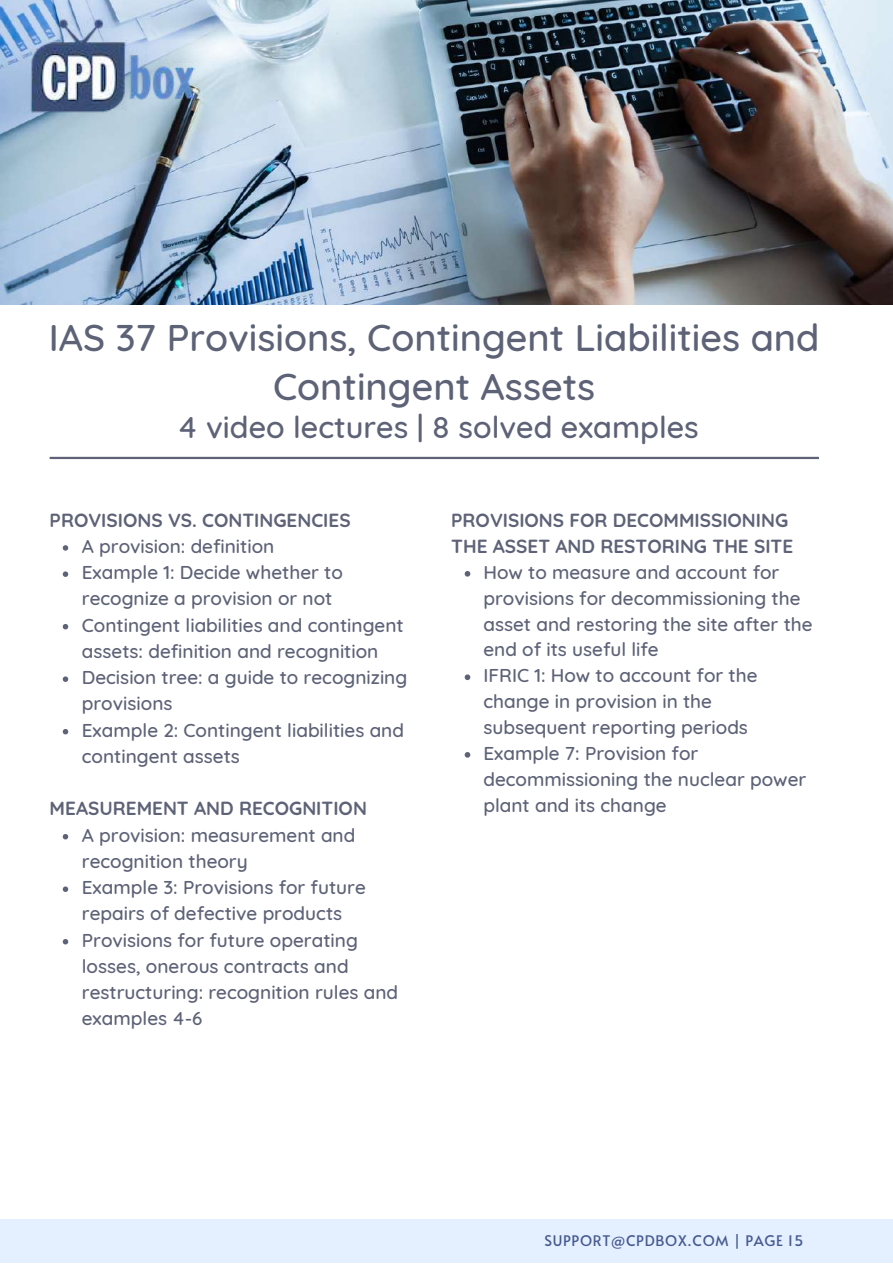
<style>
.page{position:relative;width:893px;height:1264px;background:#fff}
.page>*{position:absolute;margin:0;border:0;box-sizing:border-box;transform-origin:0 0}
.t1{font:500 37.95px/49.2px "Quicksand";color:#5d6277;text-align:center}
.t2{font:500 30.6px "Quicksand";color:#5d6277}
.t3{font:500 18.9px/26.2px "Quicksand";color:#5d6277}
.t4{font:700 18.9px/25.8px "Quicksand";color:#5d6277}
.t5{font:14.55px "Alata";letter-spacing:.05em;color:#465a91}
</style>
<div class="page">
<div style="left:0;top:1218px;width:892px;height:44px;background:#e4efff"></div>
<img style="left:0;top:0;width:892px;height:305px">
<svg style="left:63px;top:545px;width:5px;height:5px"></svg>
<svg style="left:63px;top:571px;width:5px;height:6px"></svg>
<svg style="left:63px;top:624px;width:5px;height:5px"></svg>
<svg style="left:63px;top:676px;width:5px;height:6px"></svg>
<svg style="left:63px;top:729px;width:5px;height:5px"></svg>
<svg style="left:63px;top:834px;width:5px;height:5px"></svg>
<svg style="left:63px;top:886px;width:5px;height:6px"></svg>
<svg style="left:63px;top:939px;width:5px;height:5px"></svg>
<hr style="left:50px;top:457px;width:768px;height:2px;background:#5d6277">
<svg style="left:464px;top:571px;width:6px;height:5px"></svg>
<svg style="left:464px;top:674px;width:6px;height:6px"></svg>
<svg style="left:464px;top:752px;width:6px;height:5px"></svg>
<img style="left:25px;top:18px;width:176px;height:96px">
<h1 class="t1" style="left:49px;top:312px;width:772px">IAS 37 Provisions, Contingent Liabilities and<br>Contingent Assets</h1>
<h2 class="t2" style="left:178px;top:407px;width:522px">4 video lectures | 8 solved examples</h2>
<p class="t4" style="left:50px;top:506px;width:302px">PROVISIONS VS. CONTINGENCIES</p>
<p class="t3" style="left:82px;top:532px;width:327px">A provision: definition<br>Example 1: Decide whether to recognize a provision or not<br>Contingent liabilities and contingent assets: definition and recognition<br>Decision tree: a guide to recognizing provisions<br>Example 2: Contingent liabilities and contingent assets</p>
<p class="t4" style="left:50px;top:795px;width:319px">MEASUREMENT AND RECOGNITION</p>
<p class="t3" style="left:82px;top:821px;width:318px">A provision: measurement and recognition theory<br>Example 3: Provisions for future repairs of defective products<br>Provisions for future operating losses, onerous contracts and restructuring: recognition rules and examples 4-6</p>
<p class="t4" style="left:451px;top:507px;width:343px">PROVISIONS FOR DECOMMISSIONING<br>THE ASSET AND RESTORING THE SITE</p>
<p class="t3" style="left:483px;top:559px;width:331px;line-height:25.8px">How to measure and account for provisions for decommissioning the asset and restoring the site after the end of its useful life<br>IFRIC 1: How to account for the change in provision in the subsequent reporting periods<br>Example 7: Provision for decommissioning the nuclear power plant and its change</p>
<p class="t5" style="left:544px;top:1230px;width:260px">SUPPORT@CPDBOX.COM | PAGE 15</p>
</div>
